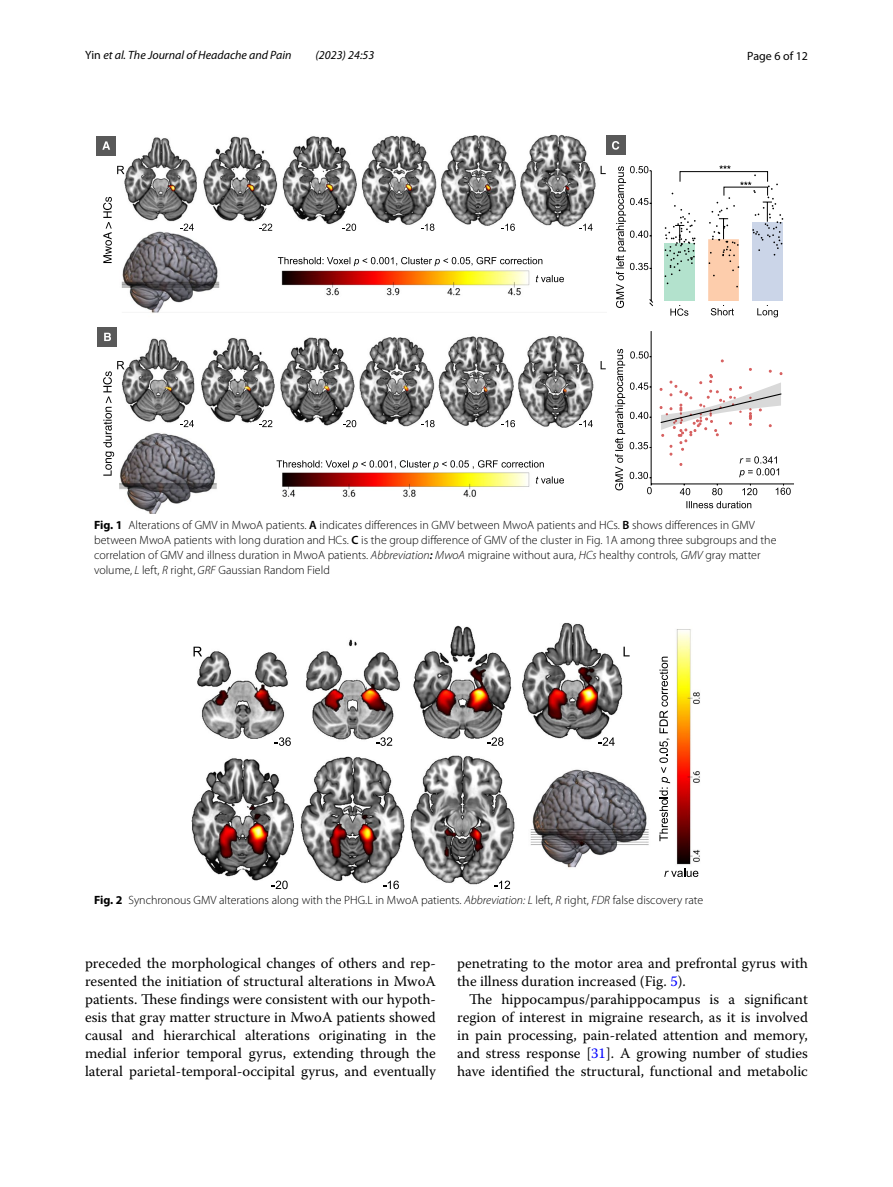
<style>
.page{position:relative;width:893px;height:1187px;background:#fff}
.page>*{position:absolute;margin:0;border:0;box-sizing:border-box;transform-origin:0 0}
.t1{font:14.7px/18px "Warnock Pro";color:#000;text-align:justify}
.t2{font:300 12px/15px "Myriad Pro";color:#000}
.t3{font:italic 12px "Myriad Pro";color:#000}
.t4{font:12px "Myriad Pro";color:#000}
.s1{font-style:normal}
.s2{font-weight:700}
.s3{font-weight:600}
.s4{font-style:italic}
.s5{font-weight:600;font-style:italic}
.s6{color:#00f}
</style>
<div class="page">
<img style="left:120px;top:134px;width:486px;height:380px">
<div style="left:664px;top:243px;width:31px;height:61px;background:#b3e2cd"></div>
<div style="left:708px;top:239px;width:31px;height:65px;background:#fdcdac"></div>
<div style="left:752px;top:222px;width:31px;height:82px;background:#cbd5e8"></div>
<hr style="left:651px;top:304px;width:145px;height:1px;background:#000">
<hr style="left:650px;top:301px;width:147px;height:3px;background:#fff">
<svg style="left:180px;top:420px;width:14px;height:7px"></svg>
<svg style="left:259px;top:420px;width:13px;height:7px"></svg>
<svg style="left:343px;top:420px;width:13px;height:7px"></svg>
<svg style="left:421px;top:420px;width:14px;height:7px"></svg>
<svg style="left:501px;top:420px;width:14px;height:7px"></svg>
<svg style="left:579px;top:420px;width:14px;height:7px"></svg>
<svg style="left:180px;top:224px;width:14px;height:7px"></svg>
<svg style="left:259px;top:224px;width:13px;height:7px"></svg>
<svg style="left:343px;top:224px;width:13px;height:7px"></svg>
<svg style="left:421px;top:224px;width:13px;height:7px"></svg>
<svg style="left:501px;top:224px;width:14px;height:7px"></svg>
<svg style="left:579px;top:224px;width:14px;height:7px"></svg>
<svg style="left:103px;top:197px;width:9px;height:66px"></svg>
<svg style="left:277px;top:460px;width:267px;height:9px"></svg>
<svg style="left:536px;top:476px;width:28px;height:7px"></svg>
<svg style="left:278px;top:257px;width:264px;height:9px"></svg>
<svg style="left:536px;top:275px;width:28px;height:7px"></svg>
<svg style="left:665px;top:165px;width:118px;height:122px"></svg>
<hr style="left:651px;top:483px;width:143px;height:1px;background:#000">
<hr style="left:651px;top:331px;width:1px;height:153px;background:#000">
<svg style="left:660px;top:368px;width:122px;height:109px"></svg>
<svg style="left:601px;top:166px;width:5px;height:8px"></svg>
<svg style="left:117px;top:166px;width:7px;height:8px"></svg>
<svg style="left:601px;top:361px;width:5px;height:8px"></svg>
<svg style="left:103px;top:361px;width:21px;height:114px"></svg>
<div style="left:98px;top:327px;width:19px;height:20px;background:#595959"></div>
<svg style="left:104px;top:333px;width:7px;height:8px"></svg>
<div style="left:96px;top:135px;width:20px;height:20px;background:#595959"></div>
<svg style="left:102px;top:141px;width:8px;height:9px"></svg>
<div style="left:606px;top:135px;width:19px;height:20px;background:#595959"></div>
<svg style="left:612px;top:141px;width:7px;height:9px"></svg>
<svg style="left:686px;top:501px;width:65px;height:7px"></svg>
<svg style="left:616px;top:166px;width:37px;height:142px"></svg>
<svg style="left:615px;top:349px;width:37px;height:145px"></svg>
<svg style="left:680px;top:484px;width:10px;height:11px"></svg>
<svg style="left:712px;top:484px;width:10px;height:11px"></svg>
<svg style="left:742px;top:484px;width:15px;height:11px"></svg>
<svg style="left:776px;top:484px;width:15px;height:11px"></svg>
<svg style="left:670px;top:304px;width:18px;height:12px"></svg>
<svg style="left:711px;top:304px;width:23px;height:11px"></svg>
<svg style="left:757px;top:304px;width:21px;height:13px"></svg>
<img style="left:191px;top:623px;width:509px;height:266px">
<svg style="left:275px;top:737px;width:16px;height:8px"></svg>
<svg style="left:376px;top:737px;width:16px;height:8px"></svg>
<svg style="left:488px;top:737px;width:15px;height:8px"></svg>
<svg style="left:599px;top:737px;width:16px;height:8px"></svg>
<svg style="left:272px;top:880px;width:16px;height:9px"></svg>
<svg style="left:383px;top:880px;width:16px;height:9px"></svg>
<svg style="left:494px;top:880px;width:16px;height:9px"></svg>
<svg style="left:623px;top:646px;width:7px;height:10px"></svg>
<svg style="left:194px;top:646px;width:8px;height:10px"></svg>
<svg style="left:659px;top:656px;width:11px;height:185px"></svg>
<svg style="left:664px;top:868px;width:34px;height:9px"></svg>
<p class="t3" style="left:85px;top:48px;width:208px"><span class="s1">Yin</span> et al. The Journal of Headache and Pain</p>
<p class="t3" style="left:316px;top:48px;width:60px">(2023) 24:53</p>
<p class="t4" style="left:747px;top:48px;width:62px">Page 6 of 12</p>
<p class="t2" style="left:94px;top:517px;width:684px"><span class="s2">Fig. 1</span> Alterations of GMV in MwoA patients. <span class="s3">A</span> indicates differences in GMV between MwoA patients and HCs. <span class="s3">B</span> shows differences in GMV between MwoA patients with long duration and HCs. <span class="s3">C</span> is the group difference of GMV of the cluster in Fig. 1A among three subgroups and the correlation of GMV and illness duration in MwoA patients. <span class="s4">Abbreviation</span><span class="s5">:</span> <span class="s4">MwoA</span> migraine without aura, <span class="s4">HCs</span> healthy controls, <span class="s4">GMV</span> gray matter volume, <span class="s4">L</span> left, <span class="s4">R</span> right, <span class="s4">GRF</span> Gaussian Random Field</p>
<p class="t2" style="left:94px;top:892px;width:611px"><span class="s2">Fig. 2</span> Synchronous GMV alterations along with the PHG.L in MwoA patients. <span class="s4">Abbreviation: L</span> left, <span class="s4">R</span> right, <span class="s4">FDR</span> false discovery rate</p>
<p class="t1" style="left:85px;top:954px;width:352px">preceded the morphological changes of others and rep&shy;resented the initiation of structural alterations in MwoA patients. These findings were consistent with our hypoth&shy;esis that gray matter structure in MwoA patients showed causal and hierarchical alterations originating in the medial inferior temporal gyrus, extending through the lateral parietal-temporal-occipital gyrus, and eventually</p>
<p class="t1" style="left:457px;top:954px;width:352px">penetrating to the motor area and prefrontal gyrus with the illness duration increased (Fig. <span class="s6">5</span>).</p>
<p class="t1" style="left:457px;top:990px;width:352px;text-indent:12px">The hippocampus/parahippocampus is a significant region of interest in migraine research, as it is involved in pain processing, pain-related attention and memory, and stress response [<span class="s6">31</span>]. A growing number of studies have identified the structural, functional and metabolic</p>
</div>
